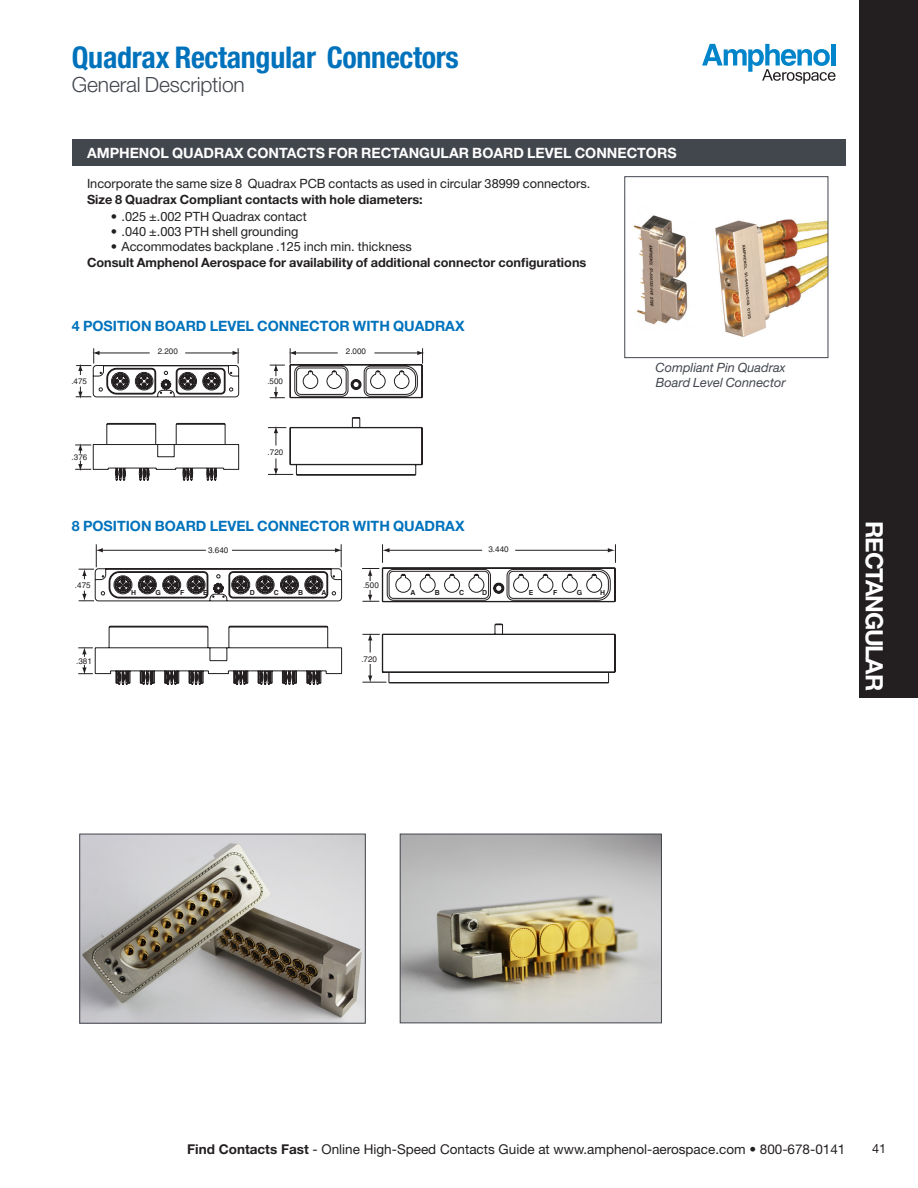
<style>
.page{position:relative;width:918px;height:1188px;background:#fff}
.page>*{position:absolute;margin:0;border:0;box-sizing:border-box;transform-origin:0 0}
.t1{font:700 condensed 30px "Helvetica Neue LT Std";letter-spacing:-.01em;color:#0072bc}
.t2{font:700 24px "Helvetica Neue LT Std";letter-spacing:-.05em;color:#fff}
.subhead{font:300 21px "Helvetica Neue LT Std";letter-spacing:-.01em;color:#42464d}
.text_8_5_10{font:700 14.25px "Helvetica Neue LT Std";color:#0072bc}
.Text_Heading_9_5_whi{font:700 14.25px "Helvetica Neue LT Std";color:#fff}
.t3{font:13.5px "Helvetica Neue LT Std";color:#231f20}
.text_8_5_10-2{font:12.75px "Helvetica Neue LT Std";color:#231f20}
.text_8_5_10_k_bold{font:700 12.75px "Helvetica Neue LT Std";color:#231f20}
.picture_tagline_8_5{font:italic 12.75px/15px "Helvetica Neue LT Std";color:#42464d}
.t4{font:8.1px "Helvetica";color:#231f20}
.t5{font:700 6.9px "Helvetica";color:#231f20}
.s1{font-weight:700}
</style>
<div class="page">
<div style="left:860px;top:0;width:58px;height:698px;background:#231f20"></div>
<svg style="left:702px;top:44px;width:134px;height:40px"></svg>
<svg style="left:75px;top:348px;width:348px;height:133px"></svg>
<svg style="left:233px;top:351px;width:7px;height:4px"></svg>
<hr style="left:98px;top:353px;width:52px;height:1px;background:#231f20">
<svg style="left:92px;top:351px;width:8px;height:4px"></svg>
<svg style="left:78px;top:364px;width:5px;height:11px"></svg>
<svg style="left:274px;top:364px;width:4px;height:12px"></svg>
<svg style="left:274px;top:387px;width:4px;height:12px"></svg>
<svg style="left:78px;top:387px;width:5px;height:12px"></svg>
<svg style="left:78px;top:461px;width:5px;height:10px"></svg>
<svg style="left:78px;top:443px;width:5px;height:11px"></svg>
<hr style="left:295px;top:353px;width:43px;height:1px;background:#231f20">
<svg style="left:289px;top:348px;width:7px;height:16px"></svg>
<hr style="left:374px;top:353px;width:45px;height:1px;background:#231f20">
<svg style="left:417px;top:348px;width:7px;height:16px"></svg>
<svg style="left:268px;top:426px;width:18px;height:20px"></svg>
<svg style="left:268px;top:458px;width:25px;height:18px"></svg>
<img style="left:633px;top:215px;width:193px;height:122px">
<div style="left:624px;top:176px;width:204px;height:182px;border:1px solid #42464d"></div>
<svg style="left:94px;top:567px;width:522px;height:118px"></svg>
<hr style="left:515px;top:550px;width:94px;height:1px;background:#231f20">
<svg style="left:608px;top:544px;width:8px;height:19px"></svg>
<hr style="left:388px;top:550px;width:94px;height:1px;background:#231f20">
<svg style="left:362px;top:544px;width:27px;height:32px"></svg>
<svg style="left:362px;top:590px;width:17px;height:12px"></svg>
<svg style="left:362px;top:633px;width:18px;height:19px"></svg>
<svg style="left:362px;top:664px;width:24px;height:19px"></svg>
<svg style="left:78px;top:647px;width:15px;height:10px"></svg>
<svg style="left:79px;top:591px;width:15px;height:10px"></svg>
<svg style="left:78px;top:665px;width:15px;height:10px"></svg>
<hr style="left:101px;top:550px;width:105px;height:1px;background:#231f20">
<svg style="left:79px;top:544px;width:24px;height:35px"></svg>
<hr style="left:232px;top:550px;width:105px;height:1px;background:#231f20">
<svg style="left:335px;top:544px;width:7px;height:23px"></svg>
<div style="left:72px;top:139px;width:774px;height:26px;background:#42464d"></div>
<img style="left:81px;top:836px;width:283px;height:186px">
<div style="left:79px;top:834px;width:287px;height:190px;border:1px solid #42464d"></div>
<img style="left:402px;top:836px;width:258px;height:185px">
<div style="left:400px;top:834px;width:262px;height:189px;border:1px solid #42464d"></div>
<p class="t1" style="left:72px;top:39px;width:388px">Quadrax Rectangular Connectors</p>
<p class="subhead" style="left:72px;top:71px;width:174px">General Description</p>
<p class="Text_Heading_9_5_whi" style="left:87px;top:144px;width:591px">AMPHENOL QUADRAX CONTACTS FOR RECTANGULAR BOARD LEVEL CONNECTORS</p>
<p class="text_8_5_10-2" style="left:87px;top:176px;width:505px">Incorporate the same size 8 Quadrax PCB contacts as used in circular 38999 connectors.</p>
<p class="text_8_5_10_k_bold" style="left:87px;top:192px;width:337px">Size 8 Quadrax Compliant contacts with hole diameters:</p>
<p class="text_8_5_10-2" style="left:111px;top:209px;width:197px">• .025 ±.002 PTH Quadrax contact</p>
<p class="text_8_5_10-2" style="left:111px;top:224px;width:189px">• .040 ±.003 PTH shell grounding</p>
<p class="text_8_5_10-2" style="left:111px;top:239px;width:302px">• Accommodates backplane .125 inch min. thickness</p>
<p class="text_8_5_10_k_bold" style="left:87px;top:255px;width:501px">Consult Amphenol Aerospace for availability of additional connector configurations</p>
<p class="text_8_5_10" style="left:72px;top:317px;width:394px">4 POSITION BOARD LEVEL CONNECTOR WITH QUADRAX</p>
<p class="t4" style="left:71px;top:377px;width:17px">.475</p>
<p class="t4" style="left:72px;top:452px;width:17px">.376</p>
<p class="t4" style="left:158px;top:347px;width:22px">2.200</p>
<p class="t4" style="left:346px;top:347px;width:22px">2.000</p>
<p class="t4" style="left:267px;top:377px;width:17px">.500</p>
<p class="t4" style="left:268px;top:447px;width:17px">.720</p>
<p class="text_8_5_10" style="left:72px;top:517px;width:394px">8 POSITION BOARD LEVEL CONNECTOR WITH QUADRAX</p>
<p class="t4" style="left:208px;top:545px;width:22px">3.640</p>
<p class="t4" style="left:488px;top:545px;width:22px">3.440</p>
<p class="t4" style="left:75px;top:580px;width:17px">.475</p>
<p class="t4" style="left:76px;top:656px;width:17px">.381</p>
<p class="t4" style="left:363px;top:581px;width:17px">.500</p>
<p class="t5" style="left:131px;top:588px;width:7px">H</p>
<p class="t5" style="left:155px;top:588px;width:7px">G</p>
<p class="t5" style="left:180px;top:588px;width:6px">F</p>
<p class="t5" style="left:203px;top:588px;width:6px">E</p>
<p class="t5" style="left:250px;top:588px;width:7px">D</p>
<p class="t5" style="left:274px;top:588px;width:7px">C</p>
<p class="t5" style="left:298px;top:588px;width:7px">B</p>
<p class="t5" style="left:321px;top:588px;width:7px">A</p>
<p class="t5" style="left:410px;top:588px;width:7px">A</p>
<p class="t5" style="left:435px;top:588px;width:7px">B</p>
<p class="t5" style="left:459px;top:588px;width:7px">C</p>
<p class="t5" style="left:482px;top:588px;width:7px">D</p>
<p class="t5" style="left:529px;top:588px;width:6px">E</p>
<p class="t5" style="left:553px;top:588px;width:6px">F</p>
<p class="t5" style="left:577px;top:588px;width:7px">G</p>
<p class="t5" style="left:600px;top:588px;width:7px">H</p>
<p class="t4" style="left:361px;top:654px;width:17px">.720</p>
<p class="picture_tagline_8_5" style="left:656px;top:360px;width:132px">Compliant Pin Quadrax<br>Board Level Connector</p>
<h2 class="t2" style="left:889px;top:521px;width:171px;rotate:90deg">RECTANGULAR</h2>
<p class="t3" style="left:187px;top:1141px;width:660px"><span class="s1">Find Contacts Fast</span> - Online High-Speed Contacts Guide at www.amphenol-aerospace.com • 800-678-0141</p>
<p class="text_8_5_10-2" style="left:872px;top:1140px;width:16px">41</p>
</div>
